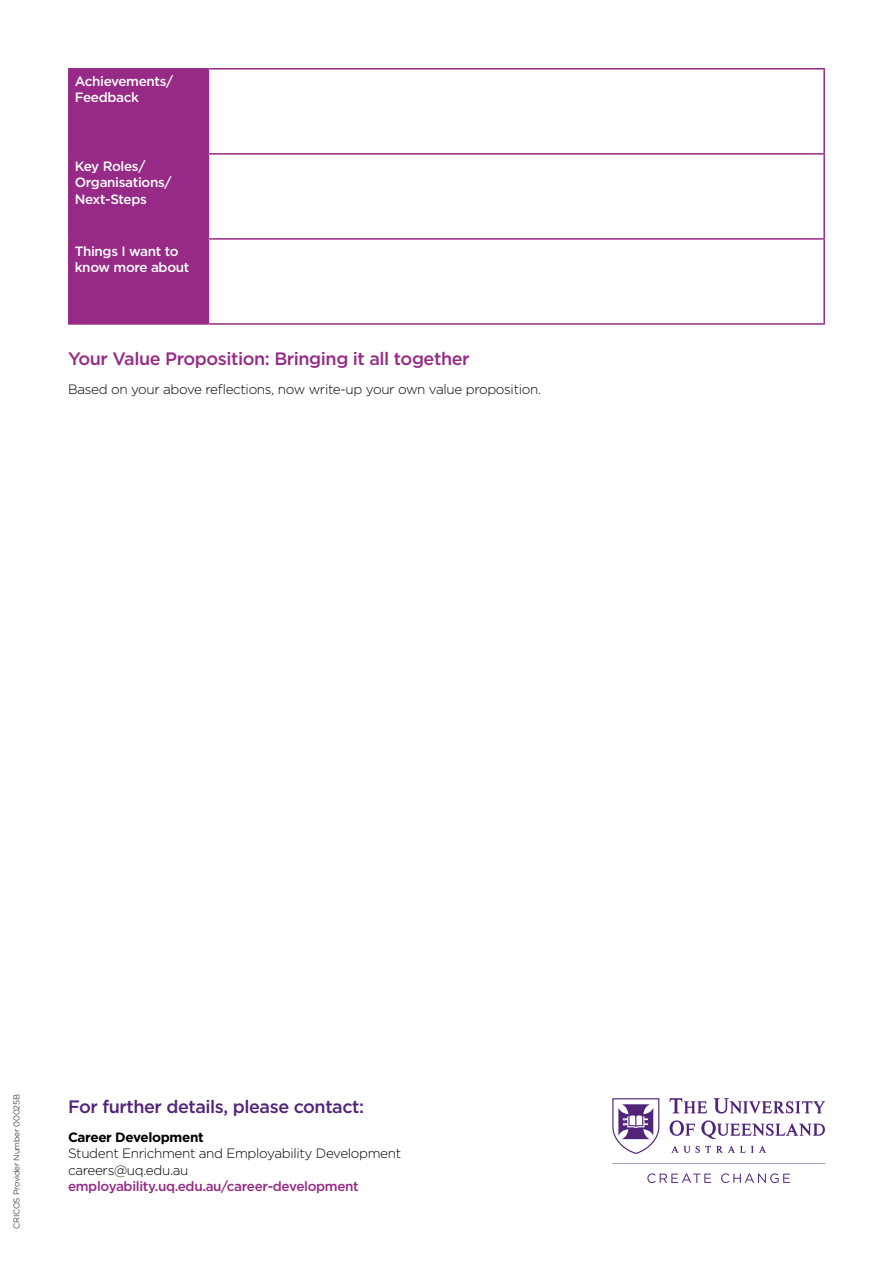
<style>
.page{position:relative;width:893px;height:1263px;background:#fff}
.page>*{position:absolute;margin:0;border:0;box-sizing:border-box;transform-origin:0 0}
.t1{font:500 18px "Gotham";letter-spacing:-.025em;color:#962a86}
.t2{font:500 18px "Gotham";letter-spacing:-.025em;color:#51247a}
.t3{font:300 13.5px/16.5px "Gotham";letter-spacing:-.025em;color:#000}
.t4{font:500 13.5px/16.5px "Gotham";letter-spacing:-.025em;color:#fff}
.t5{font:500 13.5px "Gotham";letter-spacing:-.025em;color:#962a86}
.t6{font:700 13.5px "Gotham";letter-spacing:-.025em;color:#000}
.t7{font:300 8.25px "Gotham";letter-spacing:-.025em;color:#000}
</style>
<div class="page">
<svg style="left:612px;top:1098px;width:213px;height:85px"></svg>
<div style="left:70px;top:70px;width:138px;height:253px;background:#962a86"></div>
<hr style="left:68px;top:68px;width:140px;height:2px;background:#962a86">
<hr style="left:68px;top:70px;width:2px;height:83px;background:#962a86">
<hr style="left:208px;top:68px;width:617px;height:2px;background:#962a86">
<hr style="left:208px;top:70px;width:1px;height:83px;background:#962a86">
<hr style="left:823px;top:70px;width:2px;height:83px;background:#962a86">
<hr style="left:68px;top:153px;width:140px;height:2px;background:#962a86">
<hr style="left:68px;top:155px;width:2px;height:83px;background:#962a86">
<hr style="left:208px;top:153px;width:617px;height:2px;background:#962a86">
<hr style="left:208px;top:155px;width:1px;height:83px;background:#962a86">
<hr style="left:823px;top:155px;width:2px;height:83px;background:#962a86">
<hr style="left:68px;top:238px;width:140px;height:2px;background:#962a86">
<hr style="left:68px;top:240px;width:2px;height:83px;background:#962a86">
<hr style="left:208px;top:238px;width:617px;height:2px;background:#962a86">
<hr style="left:208px;top:240px;width:1px;height:83px;background:#962a86">
<hr style="left:823px;top:240px;width:2px;height:83px;background:#962a86">
<hr style="left:68px;top:323px;width:140px;height:2px;background:#962a86">
<hr style="left:208px;top:323px;width:617px;height:2px;background:#962a86">
<p class="t4" style="left:75px;top:72px;width:100px">Achievements/<br>Feedback</p>
<p class="t4" style="left:75px;top:157px;width:98px">Key Roles/<br>Organisations/<br>Next-Steps</p>
<p class="t4" style="left:75px;top:242px;width:116px">Things I want to know more about</p>
<h1 class="t1" style="left:68px;top:347px;width:403px">Your Value Proposition: Bringing it all together</h1>
<p class="t3" style="left:68px;top:381px;width:475px">Based on your above reflections, now write-up your own value proposition.</p>
<p class="t7" style="left:11px;top:1229px;width:136px;rotate:-90deg">CRICOS Provider Number 00025B</p>
<h1 class="t2" style="left:68px;top:1094px;width:298px">For further details, please contact:</h1>
<p class="t6" style="left:68px;top:1128px;width:137px">Career Development</p>
<p class="t3" style="left:68px;top:1145px;width:335px">Student Enrichment and Employability Development careers@uq.edu.au</p>
<p class="t5" style="left:68px;top:1178px;width:292px">employability.uq.edu.au/career-development</p>
</div>
